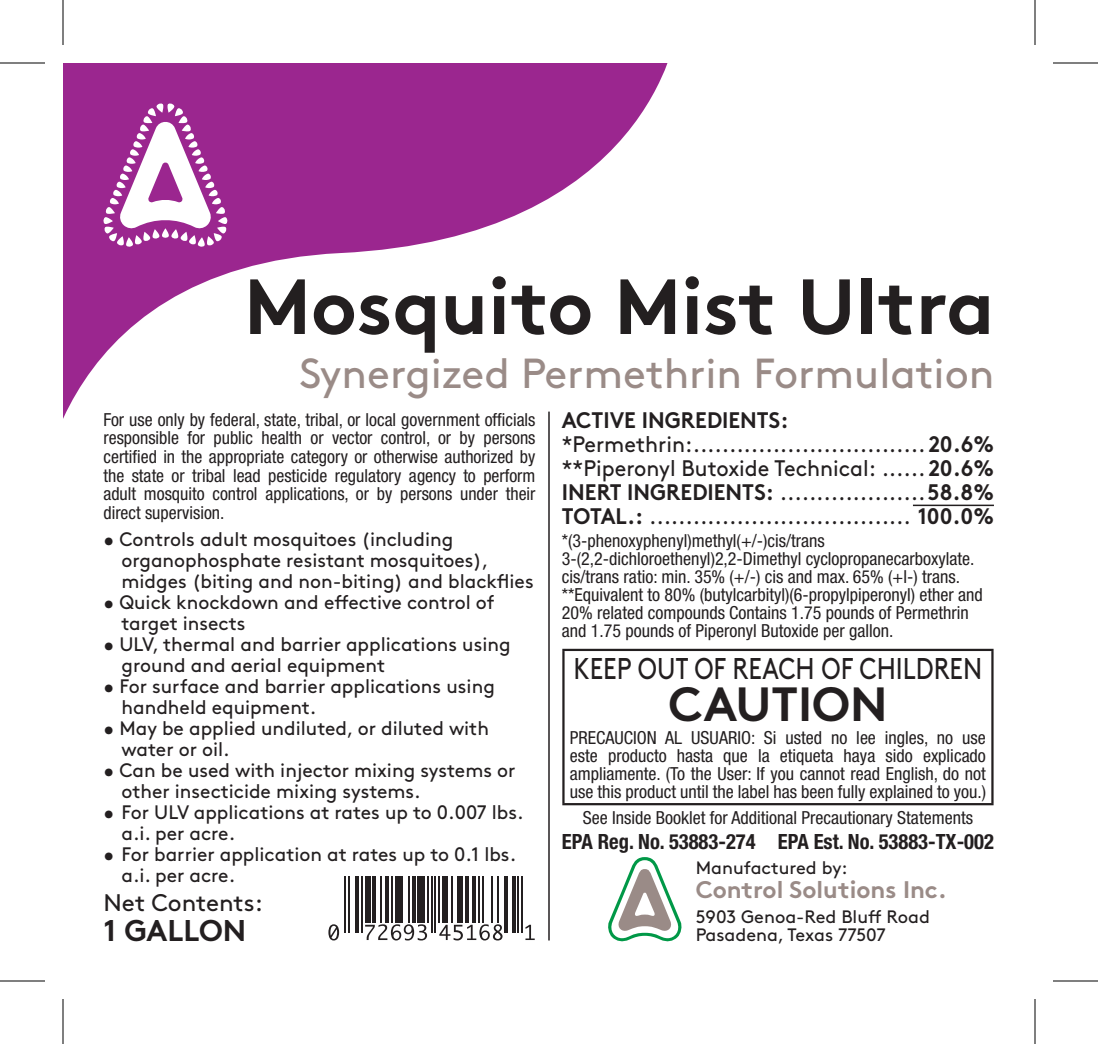
<style>
.page{position:relative;width:1098px;height:1044px;background:#fff}
.page>*{position:absolute;margin:0;border:0;box-sizing:border-box;transform-origin:0 0}
.t1{font:700 78px "Brown Std";color:#231f20}
.t2{font:700 48px "Brown Std";color:#231f20}
.t3{font:42px "Brown Std";color:#9a8b87}
.t4{font:30px "Brown Std";color:#231f20;scale:.83 1}
.t5{font:700 30px "Brown Std";color:#231f20}
.t6{font:700 24px "Brown Std";color:#9a8b87}
.t7{font:24px "Brown Std";color:#231f20}
.t8{font:22.5px "Brown Std";color:#231f20;scale:.95 1}
.t9{font:700 22.5px "Brown Std";color:#231f20;scale:.95 1}
.t10{font:700 condensed 21px "Helvetica Neue";color:#231f20}
.t11{font:19.5px/21px "Brown Std";color:#231f20}
.t12{font:condensed 18px/18px "Helvetica Neue";color:#231f20;text-align:justify}
.t13{font:18px "Brown Std";color:#231f20}
.s1{font-weight:700}
.s2{font-weight:400}
</style>
<div class="page">
<svg style="left:328px;top:924px;width:11px;height:16px"></svg>
<hr style="left:344px;top:846px;width:2px;height:87px;background:#231f20">
<hr style="left:348px;top:846px;width:2px;height:87px;background:#231f20">
<hr style="left:355px;top:846px;width:4px;height:87px;background:#231f20">
<hr style="left:361px;top:846px;width:2px;height:87px;background:#231f20">
<div style="left:365px;top:846px;width:6px;height:77px;background:#231f20"></div>
<hr style="left:372px;top:846px;width:4px;height:77px;background:#231f20">
<hr style="left:380px;top:846px;width:2px;height:77px;background:#231f20">
<hr style="left:386px;top:846px;width:3px;height:77px;background:#231f20">
<hr style="left:391px;top:846px;width:2px;height:77px;background:#231f20">
<div style="left:395px;top:846px;width:8px;height:77px;background:#231f20"></div>
<hr style="left:408px;top:846px;width:2px;height:77px;background:#231f20">
<hr style="left:412px;top:846px;width:4px;height:77px;background:#231f20">
<svg style="left:365px;top:924px;width:62px;height:17px"></svg>
<div style="left:418px;top:846px;width:7px;height:77px;background:#231f20"></div>
<hr style="left:427px;top:846px;width:2px;height:77px;background:#231f20">
<hr style="left:431px;top:846px;width:2px;height:87px;background:#231f20">
<hr style="left:435px;top:846px;width:1px;height:87px;background:#231f20">
<hr style="left:438px;top:846px;width:2px;height:77px;background:#231f20">
<div style="left:442px;top:846px;width:6px;height:77px;background:#231f20"></div>
<hr style="left:452px;top:846px;width:1px;height:77px;background:#231f20">
<div style="left:457px;top:846px;width:6px;height:77px;background:#231f20"></div>
<hr style="left:465px;top:846px;width:3px;height:77px;background:#231f20">
<hr style="left:472px;top:846px;width:4px;height:77px;background:#231f20">
<hr style="left:478px;top:846px;width:2px;height:77px;background:#231f20">
<hr style="left:482px;top:846px;width:2px;height:77px;background:#231f20">
<svg style="left:439px;top:924px;width:64px;height:17px"></svg>
<hr style="left:491px;top:846px;width:2px;height:77px;background:#231f20">
<hr style="left:497px;top:846px;width:2px;height:77px;background:#231f20">
<hr style="left:504px;top:846px;width:4px;height:87px;background:#231f20">
<hr style="left:512px;top:846px;width:4px;height:87px;background:#231f20">
<hr style="left:517px;top:846px;width:2px;height:87px;background:#231f20">
<hr style="left:521px;top:846px;width:2px;height:87px;background:#231f20">
<svg style="left:525px;top:925px;width:10px;height:15px"></svg>
<div style="left:333px;top:839px;width:203px;height:37px;background:#fff"></div>
<hr style="left:913px;top:505px;width:81px;height:1px;background:#231f20">
<hr style="left:562px;top:649px;width:432px;height:2px;background:#231f20">
<hr style="left:562px;top:651px;width:3px;height:152px;background:#231f20">
<hr style="left:991px;top:651px;width:3px;height:152px;background:#231f20">
<hr style="left:562px;top:803px;width:432px;height:2px;background:#231f20">
<svg style="left:608px;top:857px;width:74px;height:85px"></svg>
<svg style="left:63px;top:63px;width:605px;height:356px"></svg>
<svg style="left:103px;top:103px;width:125px;height:144px"></svg>
<hr style="left:548px;top:412px;width:2px;height:528px;background:#231f20">
<hr style="left:0;top:62px;width:45px;height:2px;background:#000">
<hr style="left:1053px;top:62px;width:45px;height:2px;background:#000">
<hr style="left:0;top:980px;width:45px;height:2px;background:#000">
<hr style="left:1053px;top:980px;width:45px;height:2px;background:#000">
<hr style="left:62px;top:0;width:2px;height:45px;background:#000">
<hr style="left:62px;top:999px;width:2px;height:45px;background:#000">
<hr style="left:1034px;top:0;width:2px;height:45px;background:#000">
<hr style="left:1034px;top:999px;width:2px;height:45px;background:#000">
<p class="t1" style="left:244px;top:259px;width:752px">Mosquito Mist Ultra</p>
<p class="t3" style="left:299px;top:349px;width:697px">Synergized Permethrin Formulation</p>
<p class="t12" style="left:104px;top:410px;width:434px">For use only by federal, state, tribal, or local government officials responsible for public health or vector control, or by persons certified in the appropriate category or otherwise authorized by the state or tribal lead pesticide regulatory agency to perform adult mosquito control applications, or by persons under their direct supervision.</p>
<p class="t11" style="left:122px;top:529px;width:414px;text-indent:-18px">• Controls adult mosquitoes (including organophosphate resistant mosquitoes), midges (biting and non-biting) and blackflies</p>
<p class="t11" style="left:122px;top:592px;width:375px;text-indent:-18px">• Quick knockdown and effective control of target insects</p>
<p class="t11" style="left:122px;top:634px;width:391px;text-indent:-18px">• ULV, thermal and barrier applications using ground and aerial equipment</p>
<p class="t11" style="left:122px;top:676px;width:375px;text-indent:-18px">• For surface and barrier applications using handheld equipment.</p>
<p class="t11" style="left:122px;top:718px;width:369px;text-indent:-18px">• May be applied undiluted, or diluted with water or oil.</p>
<p class="t11" style="left:122px;top:760px;width:396px;text-indent:-18px">• Can be used with injector mixing systems or other insecticide mixing systems.</p>
<p class="t11" style="left:122px;top:802px;width:404px;text-indent:-18px">• For ULV applications at rates up to 0.007 lbs. a.i. per acre.</p>
<p class="t11" style="left:122px;top:844px;width:396px;text-indent:-18px">• For barrier application at rates up to 0.1 lbs. a.i. per acre.</p>
<p class="t7" style="left:104px;top:889px;width:161px">Net Contents:</p>
<p class="t5" style="left:104px;top:912px;width:144px">1 GALLON</p>
<p class="t9" style="left:562px;top:407px;width:240px">ACTIVE INGREDIENTS:</p>
<p class="t8" style="left:562px;top:432px;width:456px">*Permethrin:................................ <span class="s1">20.6%</span></p>
<p class="t8" style="left:562px;top:456px;width:456px">**Piperonyl Butoxide Technical: ...... <span class="s1">20.6%</span></p>
<p class="t9" style="left:562px;top:479px;width:456px">INERT INGREDIENTS: <span class="s2">....................</span>58.8%</p>
<p class="t8" style="left:562px;top:504px;width:456px"><span class="s1">TOTAL.:</span> .................................... <span class="s1">100.0%</span></p>
<p class="t12" style="left:562px;top:531px;width:414px;text-align:left">*(3-phenoxyphenyl)methyl(+/-)cis/trans<br>3-(2,2-dichloroethenyl)2,2-Dimethyl cyclopropanecarboxylate. cis/trans ratio: min. 35% (+/-) cis and max. 65% (+l-) trans.</p>
<p class="t12" style="left:562px;top:585px;width:422px;text-align:left">**Equivalent to 80% (butylcarbityl)(6-propylpiperonyl) ether and<br>20% related compounds Contains 1.75 pounds of Permethrin and 1.75 pounds of Piperonyl Butoxide per gallon.</p>
<p class="t4" style="left:574px;top:651px;width:494px">KEEP OUT OF REACH OF CHILDREN</p>
<p class="t2" style="left:668px;top:675px;width:221px">CAUTION</p>
<p class="t12" style="left:570px;top:728px;width:418px">PRECAUCION AL USUARIO: Si usted no lee ingles, no use este producto hasta que la etiqueta haya sido explicado ampliamente. (To the User: If you cannot read English, do not use this product until the label has been fully explained to you.)</p>
<p class="t12" style="left:583px;top:808px;width:392px">See Inside Booklet for Additional Precautionary Statements</p>
<p class="t10" style="left:562px;top:829px;width:433px">EPA Reg. No. 53883-274 EPA Est. No. 53883-TX-002</p>
<p class="t13" style="left:696px;top:858px;width:153px">Manufactured by:</p>
<p class="t6" style="left:696px;top:875px;width:253px">Control Solutions Inc.</p>
<p class="t13" style="left:696px;top:906px;width:236px">5903 Genoa-Red Bluff Road</p>
<p class="t13" style="left:696px;top:924px;width:192px">Pasadena, Texas 77507</p>
</div>
